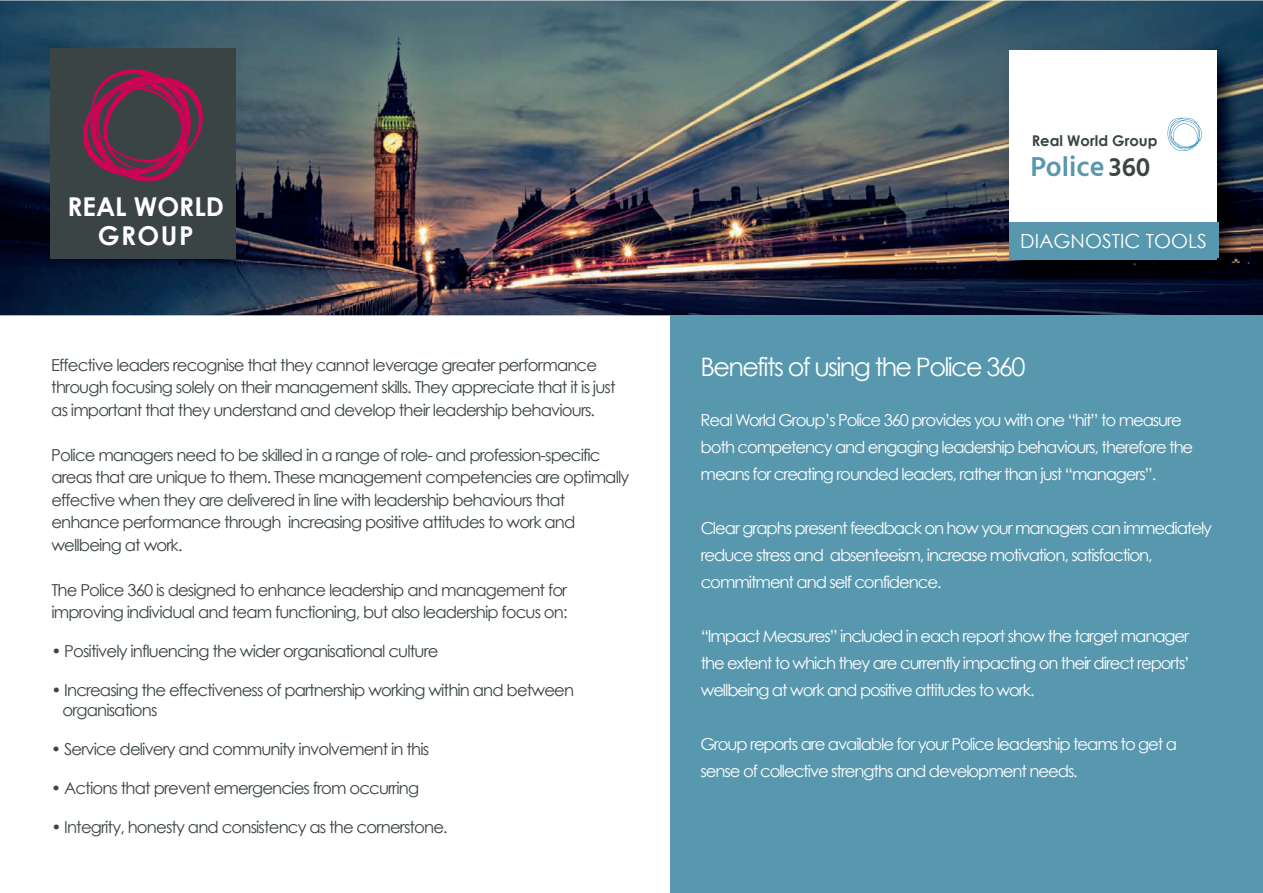
<style>
.page{position:relative;width:1263px;height:893px;background:#fff}
.page>*{position:absolute;margin:0;border:0;box-sizing:border-box;transform-origin:0 0}
.t1{font:600 28.05px "Hind";color:#5898ae}
.t2{font:700 25.95px/29.7px "Century Gothic";color:#fff;text-align:center}
.t3{font:25.5px "Century Gothic";letter-spacing:-.065em;color:#fff}
.t4{font:19.5px "Century Gothic";color:#fff}
.t5{font:16.5px/22.5px "Century Gothic";letter-spacing:-.055em;color:#3b4444}
.t6{font:16.5px/27px "Century Gothic";letter-spacing:-.065em;color:#fff}
.t7{font:700 14.85px "Century Gothic";color:#3b4444}
.s1{font-size:26.7px;color:#3b4444}
</style>
<div class="page">
<img style="left:0;top:0;width:1263px;height:315px">
<img style="left:997px;top:38px;width:253px;height:252px">
<div style="left:1009px;top:50px;width:208px;height:207px;background:#fff"></div>
<svg style="left:1167px;top:118px;width:35px;height:33px"></svg>
<div style="left:1009px;top:253px;width:208px;height:7px;background:#5898ae"></div>
<div style="left:671px;top:316px;width:592px;height:577px;background:#5898ae"></div>
<div style="left:1009px;top:222px;width:209px;height:36px;background:#5898ae"></div>
<div style="left:50px;top:48px;width:186px;height:211px;background:#3b4444"></div>
<svg style="left:82px;top:69px;width:121px;height:113px"></svg>
<h2 class="t2" style="left:67px;top:191px;width:158px">REAL WORLD<br>GROUP</h2>
<p class="t5" style="left:51px;top:353px;width:566px">Effective leaders recognise that they cannot leverage greater performance through focusing solely on their management skills. They appreciate that it is just as important that they understand and develop their leadership behaviours.</p>
<p class="t5" style="left:51px;top:443px;width:579px">Police managers need to be skilled in a range of role- and profession-specific areas that are unique to them. These management competencies are optimally effective when they are delivered in line with leadership behaviours that enhance performance through increasing positive attitudes to work and wellbeing at work.</p>
<p class="t5" style="left:51px;top:578px;width:518px">The Police 360 is designed to enhance leadership and management for improving individual and team functioning, but also leadership focus on:</p>
<p class="t5" style="left:51px;top:640px;width:389px">• Positively influencing the wider organisational culture</p>
<p class="t5" style="left:62px;top:680px;width:513px;line-height:19.5px;text-indent:-11px">• Increasing the effectiveness of partnership working within and between organisations</p>
<p class="t5" style="left:51px;top:737px;width:379px">• Service delivery and community involvement in this</p>
<p class="t5" style="left:51px;top:776px;width:369px">• Actions that prevent emergencies from occurring</p>
<p class="t5" style="left:51px;top:815px;width:398px">• Integrity, honesty and consistency as the cornerstone.</p>
<p class="t7" style="left:1032px;top:131px;width:127px">Real World Group</p>
<h1 class="t1" style="left:1030px;top:150px;width:122px">Police <span class="s1">360</span></h1>
<p class="t4" style="left:1020px;top:229px;width:188px">DIAGNOSTIC TOOLS</p>
<h3 class="t3" style="left:701px;top:352px;width:326px">Benefits of using the Police 360</h3>
<p class="t6" style="left:701px;top:406px;width:494px">Real World Group’s Police 360 provides you with one “hit” to measure both competency and engaging leadership behaviours, therefore the means for creating rounded leaders, rather than just “managers”.</p>
<p class="t6" style="left:701px;top:514px;width:513px">Clear graphs present feedback on how your managers can immediately reduce stress and absenteeism, increase motivation, satisfaction, commitment and self confidence.</p>
<p class="t6" style="left:701px;top:622px;width:491px;text-align:justify">“Impact Measures” included in each report show the target manager the extent to which they are currently impacting on their direct reports’ wellbeing at work and positive attitudes to work.</p>
<p class="t6" style="left:701px;top:730px;width:478px">Group reports are available for your Police leadership teams to get a sense of collective strengths and development needs.</p>
</div>
